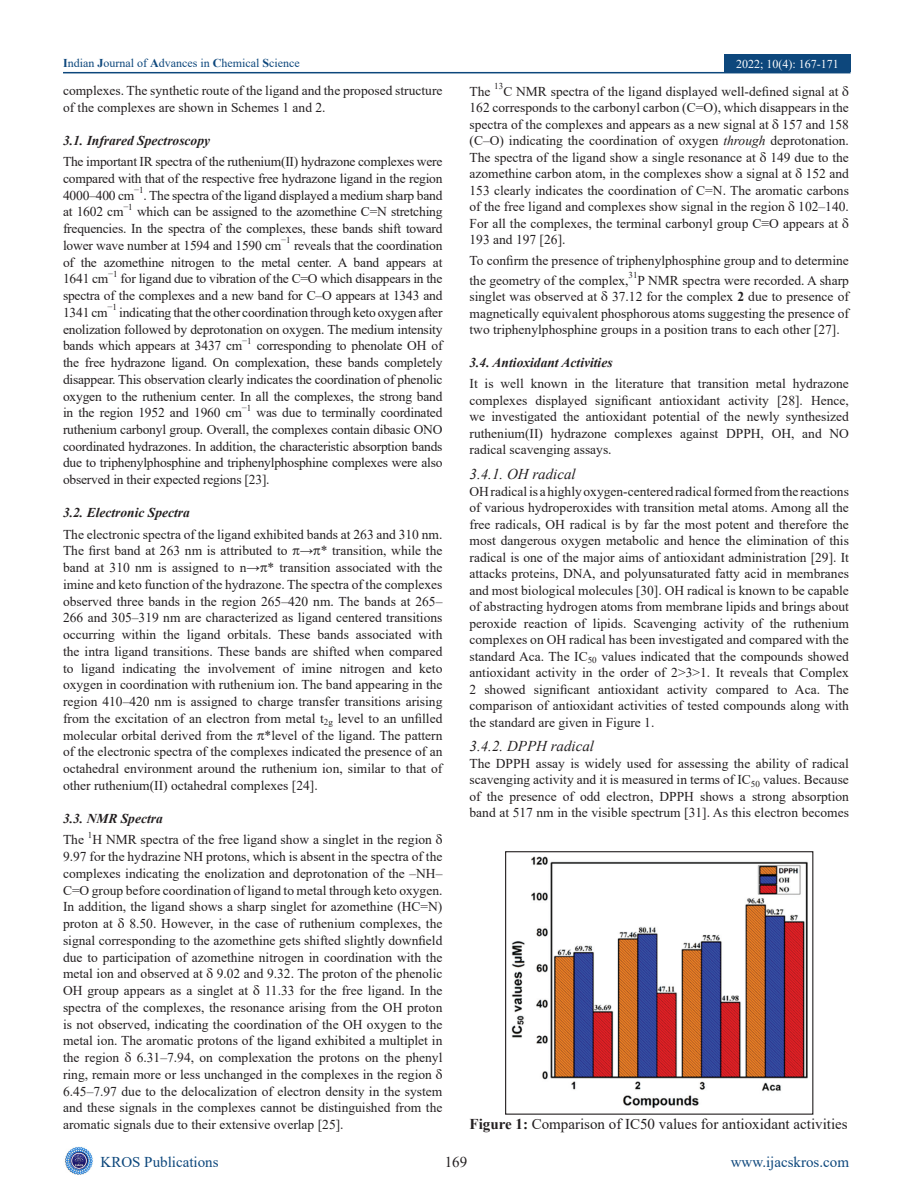
<style>
.page{position:relative;width:912px;height:1201px;background:#fff}
.page>*{position:absolute;margin:0;border:0;box-sizing:border-box;transform-origin:0 0}
.FGC{font:15px "Times New Roman";color:#231f20}
.doi{font:15px "Times New Roman";color:#0d477c}
.t1{font:italic 15px "Times New Roman";color:#231f20}
.doi-2{font:15px "Times New Roman";color:#231f20}
.TX{font:13.5px/16.8px "Times New Roman";color:#231f20;text-align:justify}
.t2{font:italic 700 13.5px "Times New Roman";color:#231f20}
.t3{font:12px "Times New Roman";color:#0d477c}
.Issue{font:12px "Times New Roman";color:#fff}
.TX-2{font:9px "Times New Roman";color:#231f20}
.s1{font-weight:700}
.s2{font-style:italic}
</style>
<div class="page">
<img style="left:65px;top:1147px;width:28px;height:28px">
<hr style="left:63px;top:72px;width:787px;height:1px;background:#0d477c">
<div style="left:724px;top:55px;width:126px;height:17px;background:#0d477c"></div>
<img style="left:511px;top:856px;width:297px;height:252px">
<div style="left:505px;top:851px;width:308px;height:264px;border:1px solid #231f20"></div>
<p class="t3" style="left:63px;top:55px;width:238px"><span class="s1">I</span>ndian <span class="s1">J</span>ournal of <span class="s1">A</span>dvances in <span class="s1">C</span>hemical <span class="s1">S</span>cience</p>
<p class="Issue" style="left:736px;top:55px;width:104px">2022; 10(4): 167-171</p>
<p class="TX" style="left:63px;top:82px;width:381px">complexes. The synthetic route of the ligand and the proposed structure of the complexes are shown in Schemes 1 and 2.</p>
<h2 class="t2" style="left:63px;top:131px;width:148px">3.1. Infrared Spectroscopy</h2>
<p class="TX" style="left:63px;top:153px;width:381px">The important IR spectra of the ruthenium(II) hydrazone complexes were compared with that of the respective free hydrazone ligand in the region 4000–400 cm</p>
<p class="TX" style="left:469px;top:82px;width:22px">The</p>
<p class="TX-2" style="left:494px;top:80px;width:11px">13</p>
<p class="TX" style="left:469px;top:83px;width:381px;text-align:left;text-indent:34px">C NMR spectra of the ligand displayed well-defined signal at 162 corresponds to the carbonyl carbon (C=O), which disappears in the spectra of the complexes and appears as a new signal at 157 and 158 (C–O) indicating the coordination of oxygen <span class="s2">through</span> deprotonation.<br>The spectra of the ligand show a single resonance at 149 due to the azomethine carbon atom, in the complexes show a signal at 152 and 153 clearly indicates the coordination of C=N. The aromatic carbons of the free ligand and complexes show signal in the region 102–140.<br>For all the complexes, the terminal carbonyl group C≡O appears at 193 and 197 [26].</p>
<p class="TX" style="left:469px;top:251px;width:381px;line-height:19.5px">To confirm the presence of triphenylphosphine group and to determine the geometry of the complex,</p>
<p class="TX-2" style="left:134px;top:184px;width:11px">−1</p>
<p class="TX" style="left:143px;top:186px;width:300px">. The spectra of the ligand displayed a medium sharp band</p>
<p class="TX-2" style="left:123px;top:201px;width:11px">−1</p>
<p class="TX" style="left:63px;top:203px;width:381px;text-indent:74px">which can be assigned to the azomethine C=N stretching frequencies. In the spectra of the complexes, these bands shift toward lower wave number at 1594 and 1590 cm</p>
<p class="TX" style="left:63px;top:203px;width:62px">at 1602 cm</p>
<p class="TX-2" style="left:281px;top:234px;width:11px">−1</p>
<p class="TX" style="left:63px;top:236px;width:381px;text-indent:231px">reveals that the coordination of the azomethine nitrogen to the metal center. A band appears at 1641 cm</p>
<p class="TX-2" style="left:108px;top:268px;width:11px">−1</p>
<p class="TX" style="left:63px;top:270px;width:381px;text-indent:58px">for ligand due to vibration of the C=O which disappears in the spectra of the complexes and a new band for C–O appears at 1343 and 1341 cm</p>
<p class="TX-2" style="left:628px;top:269px;width:11px">31</p>
<p class="TX" style="left:469px;top:272px;width:381px;text-indent:168px">P NMR spectra were recorded. A sharp singlet was observed at 37.12 for the complex <span class="s1">2</span> due to presence of magnetically equivalent phosphorous atoms suggesting the presence of two triphenylphosphine groups in a position trans to each other [27].</p>
<h2 class="t2" style="left:469px;top:353px;width:145px">3.4. Antioxidant Activities</h2>
<p class="TX" style="left:469px;top:375px;width:381px">It is well known in the literature that transition metal hydrazone complexes displayed significant antioxidant activity [28]. Hence, we investigated the antioxidant potential of the newly synthesized ruthenium(II) hydrazone complexes against DPPH, OH, and NO radical scavenging assays.</p>
<h3 class="t1" style="left:469px;top:464px;width:108px">3.4.1. OH radical</h3>
<p class="TX" style="left:469px;top:482px;width:381px">OH radical is a highly oxygen-centered radical formed from the reactions of various hydroperoxides with transition metal atoms. Among all the free radicals, OH radical is by far the most potent and therefore the most dangerous oxygen metabolic and hence the elimination of this radical is one of the major aims of antioxidant administration [29]. It attacks proteins, DNA, and polyunsaturated fatty acid in membranes and most biological molecules [30]. OH radical is known to be capable of abstracting hydrogen atoms from membrane lipids and brings about peroxide reaction of lipids. Scavenging activity of the ruthenium complexes on OH radical has been investigated and compared with the standard Aca. The IC<sub>50</sub> values indicated that the compounds showed antioxidant activity in the order of 2&gt;3&gt;1. It reveals that Complex 2 showed significant antioxidant activity compared to Aca. The comparison of antioxidant activities of tested compounds along with the standard are given in Figure 1.</p>
<h3 class="t1" style="left:469px;top:736px;width:126px">3.4.2. DPPH radical</h3>
<p class="TX" style="left:469px;top:755px;width:381px">The DPPH assay is widely used for assessing the ability of radical scavenging activity and it is measured in terms of IC<sub>50</sub> values. Because of the presence of odd electron, DPPH shows a strong absorption band at 517 nm in the visible spectrum [31]. As this electron becomes</p>
<p class="TX-2" style="left:108px;top:301px;width:11px">−1</p>
<p class="TX" style="left:63px;top:303px;width:381px;text-indent:56px">indicating that the other coordination through keto oxygen after enolization followed by deprotonation on oxygen. The medium intensity bands which appears at 3437 cm</p>
<p class="TX-2" style="left:242px;top:335px;width:11px">−1</p>
<p class="TX" style="left:63px;top:337px;width:381px;text-indent:194px">corresponding to phenolate OH of the free hydrazone ligand. On complexation, these bands completely disappear. This observation clearly indicates the coordination of phenolic oxygen to the ruthenium center. In all the complexes, the strong band in the region 1952 and 1960 cm</p>
<p class="TX-2" style="left:242px;top:402px;width:11px">−1</p>
<p class="TX" style="left:63px;top:404px;width:381px;text-indent:193px">was due to terminally coordinated ruthenium carbonyl group. Overall, the complexes contain dibasic ONO coordinated hydrazones. In addition, the characteristic absorption bands due to triphenylphosphine and triphenylphosphine complexes were also observed in their expected regions [23].</p>
<h2 class="t2" style="left:63px;top:504px;width:128px">3.2. Electronic Spectra</h2>
<p class="TX" style="left:63px;top:525px;width:381px">The electronic spectra of the ligand exhibited bands at 263 and 310 nm.<br>The first band at 263 nm is attributed to → * transition, while the band at 310 nm is assigned to n→ * transition associated with the imine and keto function of the hydrazone. The spectra of the complexes observed three bands in the region 265–420 nm. The bands at 265– 266 and 305–319 nm are characterized as ligand centered transitions occurring within the ligand orbitals. These bands associated with the intra ligand transitions. These bands are shifted when compared to ligand indicating the involvement of imine nitrogen and keto oxygen in coordination with ruthenium ion. The band appearing in the region 410–420 nm is assigned to charge transfer transitions arising from the excitation of an electron from metal t<sub>2g</sub> level to an unfilled molecular orbital derived from the *level of the ligand. The pattern of the electronic spectra of the complexes indicated the presence of an octahedral environment around the ruthenium ion, similar to that of other ruthenium(II) octahedral complexes [24].</p>
<h2 class="t2" style="left:63px;top:809px;width:101px">3.3. NMR Spectra</h2>
<p class="TX" style="left:63px;top:831px;width:22px">The</p>
<p class="TX-2" style="left:88px;top:829px;width:6px">1</p>
<p class="TX" style="left:63px;top:831px;width:381px;text-align:left;text-indent:29px">H NMR spectra of the free ligand show a singlet in the region 9.97 for the hydrazine NH protons, which is absent in the spectra of the complexes indicating the enolization and deprotonation of the –NH– C=O group before coordination of ligand to metal through keto oxygen.<br>In addition, the ligand shows a sharp singlet for azomethine (HC=N) proton at 8.50. However, in the case of ruthenium complexes, the signal corresponding to the azomethine gets shifted slightly downfield due to participation of azomethine nitrogen in coordination with the metal ion and observed at 9.02 and 9.32. The proton of the phenolic OH group appears as a singlet at 11.33 for the free ligand. In the spectra of the complexes, the resonance arising from the OH proton is not observed, indicating the coordination of the OH oxygen to the metal ion. The aromatic protons of the ligand exhibited a multiplet in the region</p>
<p class="TX" style="left:63px;top:1049px;width:381px;text-align:left;text-indent:74px">6.31–7.94, on complexation the protons on the phenyl ring, remain more or less unchanged in the complexes in the region 6.45–7.97 due to the delocalization of electron density in the system and these signals in the complexes cannot be distinguished from the aromatic signals due to their extensive overlap [25].</p>
<p class="FGC" style="left:469px;top:1113px;width:380px"><span class="s1">Figure 1:</span> Comparison of IC50 values for antioxidant activities</p>
<p class="doi" style="left:100px;top:1151px;width:119px">KROS Publications</p>
<p class="doi-2" style="left:445px;top:1151px;width:24px">169</p>
<p class="doi" style="left:730px;top:1151px;width:120px">www.ijacskros.com</p>
</div>
